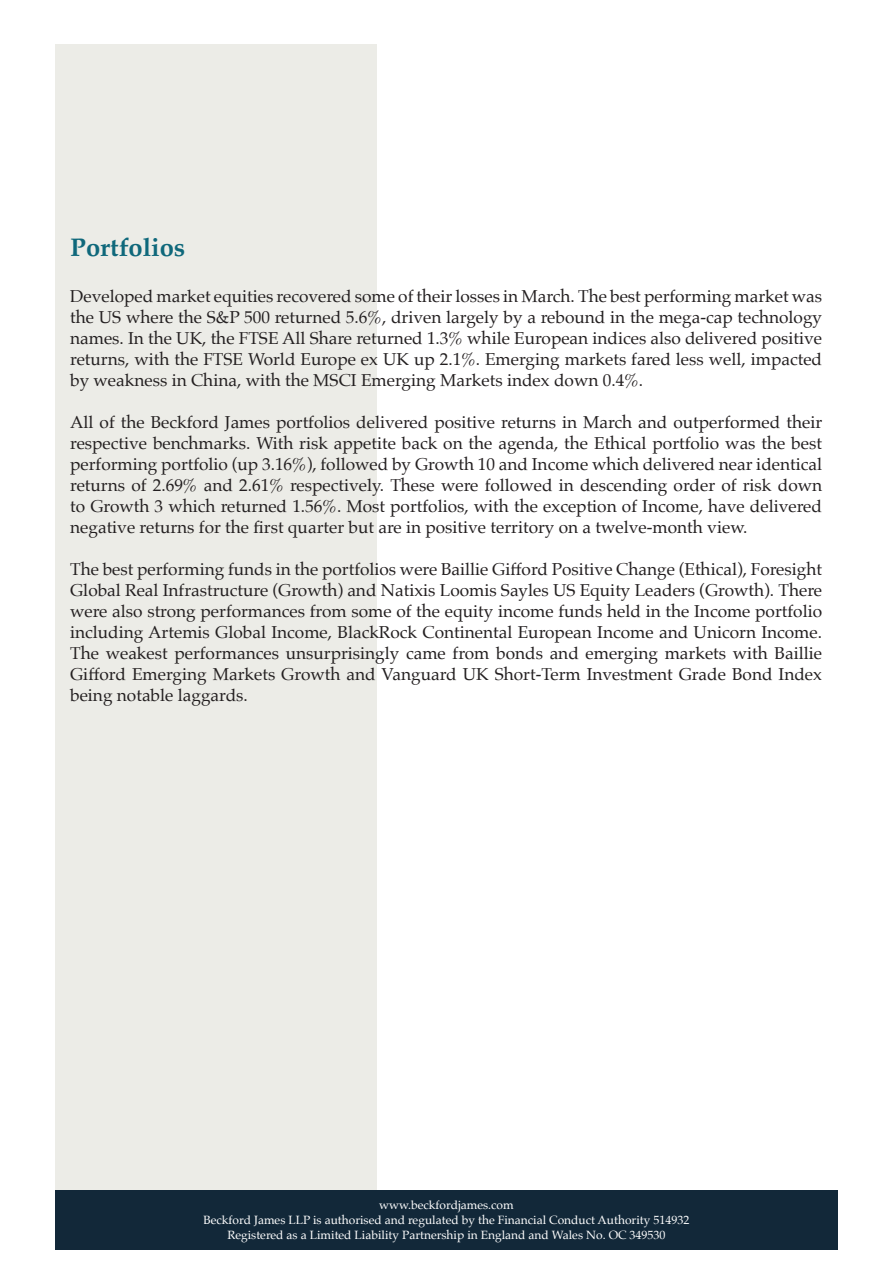
<style>
.page{position:relative;width:893px;height:1263px;background:#fff}
.page>*{position:absolute;margin:0;border:0;box-sizing:border-box;transform-origin:0 0}
.t1{font:700 25.5px "Palatino";color:#0f687b}
.t2{font:17.25px/21px "Palatino";color:#231f20;text-align:justify}
.t3{font:12px/15px "Palatino";color:#fff;text-align:center}
</style>
<div class="page">
<div style="left:55px;top:44px;width:322px;height:1155px;background:#ecece7"></div>
<div style="left:55px;top:1191px;width:783px;height:59px;background:#122839"></div>
<h1 class="t1" style="left:71px;top:226px;width:116px">Portfolios</h1>
<p class="t2" style="left:70px;top:286px;width:753px">Developed market equities recovered some of their losses in March. The best performing market was the US where the S&amp;P 500 returned 5.6%, driven largely by a rebound in the mega-cap technology names. In the UK, the FTSE All Share returned 1.3% while European indices also delivered positive returns, with the FTSE World Europe ex UK up 2.1%. Emerging markets fared less well, impacted by weakness in China, with the MSCI Emerging Markets index down 0.4%.</p>
<p class="t2" style="left:70px;top:412px;width:753px">All of the Beckford James portfolios delivered positive returns in March and outperformed their respective benchmarks. With risk appetite back on the agenda, the Ethical portfolio was the best performing portfolio (up 3.16%), followed by Growth 10 and Income which delivered near identical returns of 2.69% and 2.61% respectively. These were followed in descending order of risk down to Growth 3 which returned 1.56%. Most portfolios, with the exception of Income, have delivered negative returns for the first quarter but are in positive territory on a twelve-month view.</p>
<p class="t2" style="left:70px;top:559px;width:753px">The best performing funds in the portfolios were Baillie Gifford Positive Change (Ethical), Foresight Global Real Infrastructure (Growth) and Natixis Loomis Sayles US Equity Leaders (Growth). There were also strong performances from some of the equity income funds held in the Income portfolio including Artemis Global Income, BlackRock Continental European Income and Unicorn Income.<br>The weakest performances unsurprisingly came from bonds and emerging markets with Baillie Gifford Emerging Markets Growth and Vanguard UK Short-Term Investment Grade Bond Index being notable laggards.</p>
<p class="t3" style="left:204px;top:1197px;width:487px">www.beckfordjames.com<br>Beckford James LLP is authorised and regulated by the Financial Conduct Authority 514932<br>Registered as a Limited Liability Partnership in England and Wales No. OC 349530</p>
</div>
